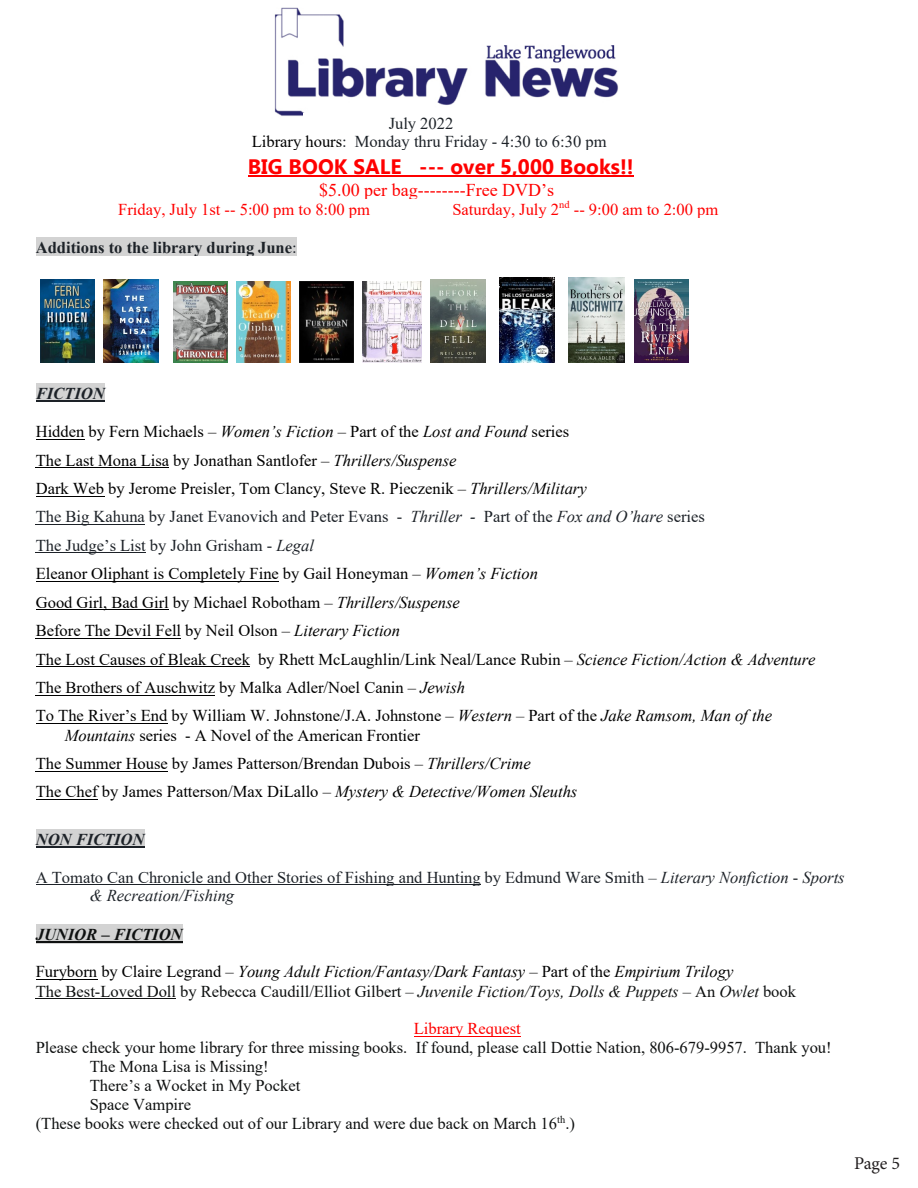
<style>
.page{position:relative;width:918px;height:1188px;background:#fff}
.page>*{position:absolute;margin:0;border:0;box-sizing:border-box;transform-origin:0 0}
.t1{font:700 20.85px "Gadugi";letter-spacing:.005em;color:#f00}
.t2{font:18px "Times New Roman";color:#f00}
.t3{font:18px "Minion Pro";color:#231f20}
.t4{font:16.5px/28.5px "Times New Roman";color:#000}
.t5{font:16.5px/19px "Times New Roman";color:#0f1111}
.t6{font:16.5px/18.8px "Times New Roman";color:#1d2228}
.t7{font:16.5px "Times New Roman";color:#f00}
.t8{font:700 16.5px "Times New Roman";color:#1d2228}
.t9{font:italic 700 16.5px "Times New Roman";color:#1d2228}
.t10{font:italic 700 16.5px "Times New Roman";color:#0f1111}
.s1{color:#000}
.s2{font-weight:400}
.s3{font-style:italic}
.s4{color:#1d2228}
.s5{font-style:italic;color:#1d2228}
.s6{font-style:italic;color:#000}
</style>
<div class="page">
<img style="left:274px;top:7px;width:344px;height:109px">
<div style="left:304px;top:113px;width:544px;height:19px;background:#fff"></div>
<hr style="left:248px;top:175px;width:386px;height:1px;background:#f00">
<div style="left:36px;top:238px;width:261px;height:19px;background:#d3d3d3"></div>
<div style="left:36px;top:383px;width:69px;height:20px;background:#d3d3d3"></div>
<hr style="left:36px;top:401px;width:69px;height:1px;background:#1d2228">
<hr style="left:36px;top:439px;width:48px;height:1px;background:#000">
<hr style="left:36px;top:467px;width:133px;height:1px;background:#000">
<hr style="left:36px;top:496px;width:68px;height:1px;background:#000">
<hr style="left:36px;top:524px;width:109px;height:1px;background:#1d2228">
<hr style="left:36px;top:553px;width:110px;height:1px;background:#1d2228">
<hr style="left:36px;top:581px;width:243px;height:1px;background:#000">
<hr style="left:36px;top:610px;width:133px;height:1px;background:#000">
<hr style="left:36px;top:638px;width:145px;height:1px;background:#000">
<hr style="left:36px;top:666px;width:214px;height:1px;background:#000">
<hr style="left:36px;top:695px;width:179px;height:1px;background:#000">
<hr style="left:36px;top:723px;width:131px;height:1px;background:#000">
<hr style="left:36px;top:771px;width:132px;height:1px;background:#000">
<hr style="left:36px;top:799px;width:62px;height:1px;background:#000">
<div style="left:36px;top:829px;width:109px;height:19px;background:#d3d3d3"></div>
<hr style="left:36px;top:846px;width:109px;height:2px;background:#1d2228">
<hr style="left:36px;top:885px;width:444px;height:1px;background:#1d2228">
<div style="left:36px;top:924px;width:146px;height:19px;background:#d3d3d3"></div>
<hr style="left:36px;top:941px;width:146px;height:2px;background:#0f1111">
<hr style="left:36px;top:979px;width:61px;height:1px;background:#000">
<hr style="left:36px;top:998px;width:140px;height:1px;background:#0f1111">
<hr style="left:414px;top:1036px;width:107px;height:1px;background:#f00">
<img style="left:41px;top:280px;width:53px;height:83px">
<img style="left:104px;top:279px;width:55px;height:84px">
<img style="left:173px;top:282px;width:55px;height:81px">
<img style="left:237px;top:282px;width:53px;height:81px">
<img style="left:300px;top:282px;width:54px;height:81px">
<img style="left:363px;top:282px;width:59px;height:80px">
<img style="left:431px;top:280px;width:55px;height:83px">
<img style="left:499px;top:277px;width:56px;height:86px">
<img style="left:569px;top:277px;width:56px;height:85px">
<img style="left:634px;top:280px;width:54px;height:82px">
<p class="t6" style="left:252px;top:113px;width:356px;text-indent:137px">July 2022<br><span class="s1">Library hours</span>: Monday thru Friday - 4:30 to 6:30 pm</p>
<p class="t1" style="left:248px;top:154px;width:387px">BIG BOOK SALE --- over 5,000 Books!!</p>
<p class="t2" style="left:319px;top:177px;width:236px">$5.00 per bag--------Free DVD’s</p>
<p class="t7" style="left:118px;top:198px;width:253px">Friday, July 1st -- 5:00 pm to 8:00 pm</p>
<p class="t7" style="left:452px;top:198px;width:267px">Saturday, July 2<sup>nd</sup> -- 9:00 am to 2:00 pm</p>
<p class="t8" style="left:36px;top:236px;width:262px">Additions to the library during June<span class="s2">:</span></p>
<p class="t9" style="left:36px;top:382px;width:70px">FICTION</p>
<p class="t4" style="left:36px;top:417px;width:781px">Hidden by Fern Michaels – <span class="s3">Women’s Fiction</span> – Part of the <span class="s3">Lost and Found</span> series<br>The Last Mona Lisa by Jonathan Santlofer – <span class="s3">Thrillers/Suspense<br></span>Dark Web by Jerome Preisler, Tom Clancy, Steve R. Pieczenik – <span class="s3">Thrillers/Military<br></span><span class="s4">The Big Kahuna by Janet Evanovich and Peter Evans -</span> <span class="s5">Thriller -</span> <span class="s4">Part of the</span> <span class="s5">Fox and O’hare</span> <span class="s4">series<br>The Judge’s List by John Grisham -</span> <span class="s5">Legal<br></span>Eleanor Oliphant is Completely Fine by Gail Honeyman – <span class="s3">Women’s Fiction<br></span>Good Girl, Bad Girl by Michael Robotham – <span class="s3">Thrillers/Suspense<br></span>Before The Devil Fell by Neil Olson – <span class="s3">Literary Fiction<br></span>The Lost Causes of Bleak Creek by Rhett McLaughlin/Link Neal/Lance Rubin – <span class="s3">Science Fiction/Action &amp; Adventure </span>The Brothers of Auschwitz by Malka Adler/Noel Canin – <span class="s3">Jewish<br></span>To The River’s End by William W. Johnstone/J.A. Johnstone – <span class="s3">Western –</span> Part of the <span class="s3">Jake Ramsom, Man of the</span></p>
<p class="t4" style="left:36px;top:720px;width:543px;text-indent:29px"><span class="s3">Mountains</span> series - A Novel of the American Frontier<br>The Summer House by James Patterson/Brendan Dubois – <span class="s3">Thrillers/Crime<br></span>The Chef by James Patterson/Max DiLallo – <span class="s3">Mystery &amp; Detective/Women Sleuths</span></p>
<p class="t9" style="left:36px;top:828px;width:110px">NON FICTION</p>
<p class="t6" style="left:90px;top:867px;width:756px;text-indent:-54px">A Tomato Can Chronicle and Other Stories of Fishing and Hunting by Edmund Ware Smith – <span class="s3">Literary Nonfiction</span> - <span class="s3">Sports &amp; Recreation/Fishing</span></p>
<p class="t10" style="left:36px;top:923px;width:148px">JUNIOR – FICTION</p>
<p class="t5" style="left:36px;top:962px;width:762px"><span class="s1">Furyborn by Claire Legrand –</span> <span class="s6">Young Adult Fiction/Fantasy/Dark Fantasy</span> <span class="s1">– Part of the</span> <span class="s6">Empirium Trilogy<br></span>The Best-Loved Doll by Rebecca Caudill/Elliot Gilbert – <span class="s3">Juvenile Fiction/Toys, Dolls &amp; Puppets</span> – An <span class="s3">Owlet</span> book</p>
<p class="t7" style="left:414px;top:1017px;width:108px">Library Request</p>
<p class="t5" style="left:36px;top:1038px;width:797px">Please check your home library for three missing books. If found, please call Dottie Nation, 806-679-9957. Thank you!</p>
<p class="t5" style="left:90px;top:1057px;width:180px">The Mona Lisa is Missing!</p>
<p class="t5" style="left:90px;top:1076px;width:212px">There’s a Wocket in My Pocket</p>
<p class="t5" style="left:90px;top:1095px;width:103px">Space Vampire</p>
<p class="t5" style="left:36px;top:1114px;width:541px">(These books were checked out of our Library and were due back on March 16<sup>th</sup>.)</p>
<p class="t3" style="left:854px;top:1152px;width:48px">Page 5</p>
</div>
